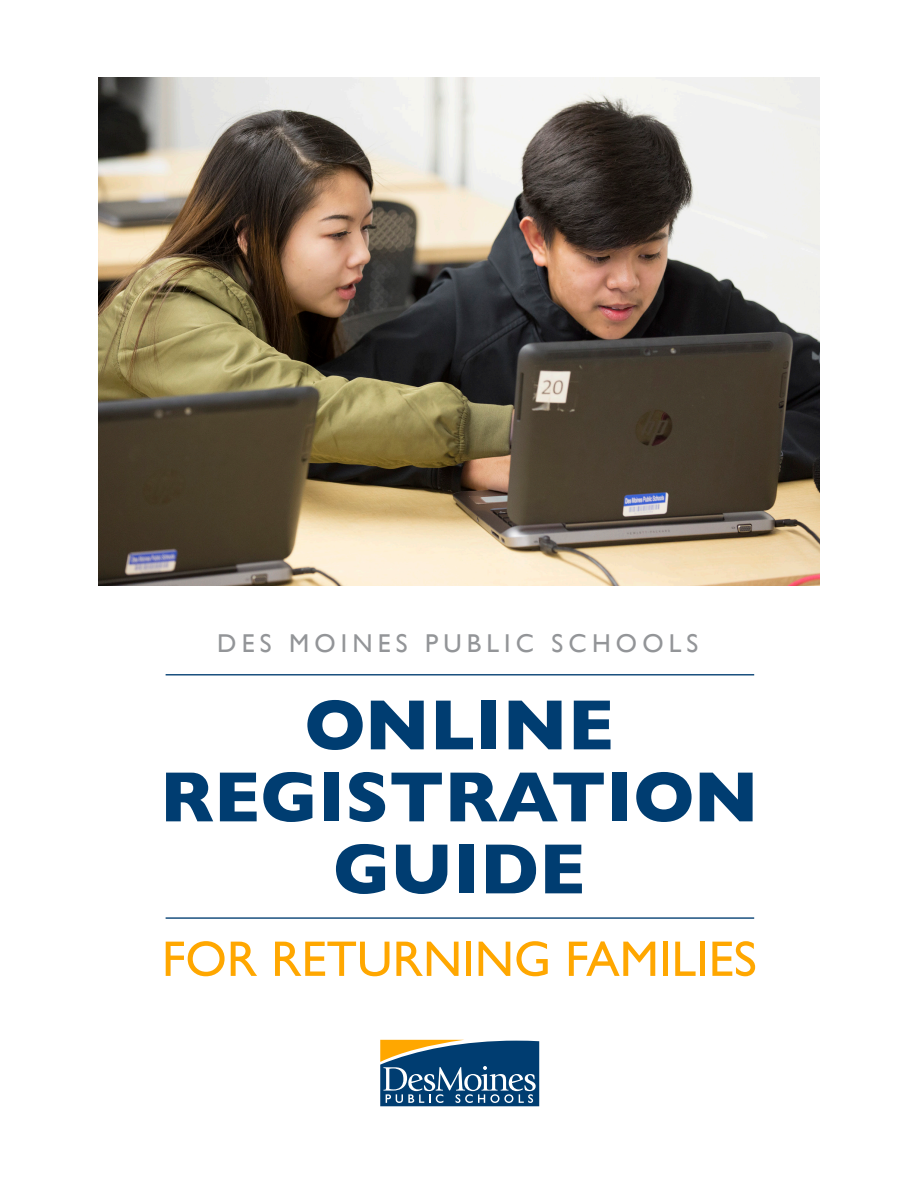
<style>
.page{position:relative;width:918px;height:1188px;background:#fff}
.page>*{position:absolute;margin:0;border:0;box-sizing:border-box;transform-origin:0 0}
.t1{font:700 72px "Gill Sans";color:#003d71}
.t2{font:50.25px "Gill Sans";color:#ffa700}
.t3{font:25.8px "Gill Sans";letter-spacing:.2em;color:#939598}
</style>
<div class="page">
<svg style="left:380px;top:1040px;width:159px;height:66px;background:#3d6581"></svg>
<hr style="left:166px;top:674px;width:588px;height:1px;background:#003d71">
<hr style="left:166px;top:917px;width:588px;height:2px;background:#003d71">
<img style="left:99px;top:77px;width:721px;height:509px">
<p class="t3" style="left:217px;top:628px;width:483px">DES MOINES PUBLIC SCHOOLS</p>
<p class="t1" style="left:304px;top:668px;width:311px">ONLINE</p>
<p class="t1" style="left:160px;top:740px;width:600px">REGISTRATION</p>
<p class="t1" style="left:333px;top:812px;width:254px">GUIDE</p>
<p class="t2" style="left:162px;top:929px;width:596px">FOR RETURNING FAMILIES</p>
</div>
